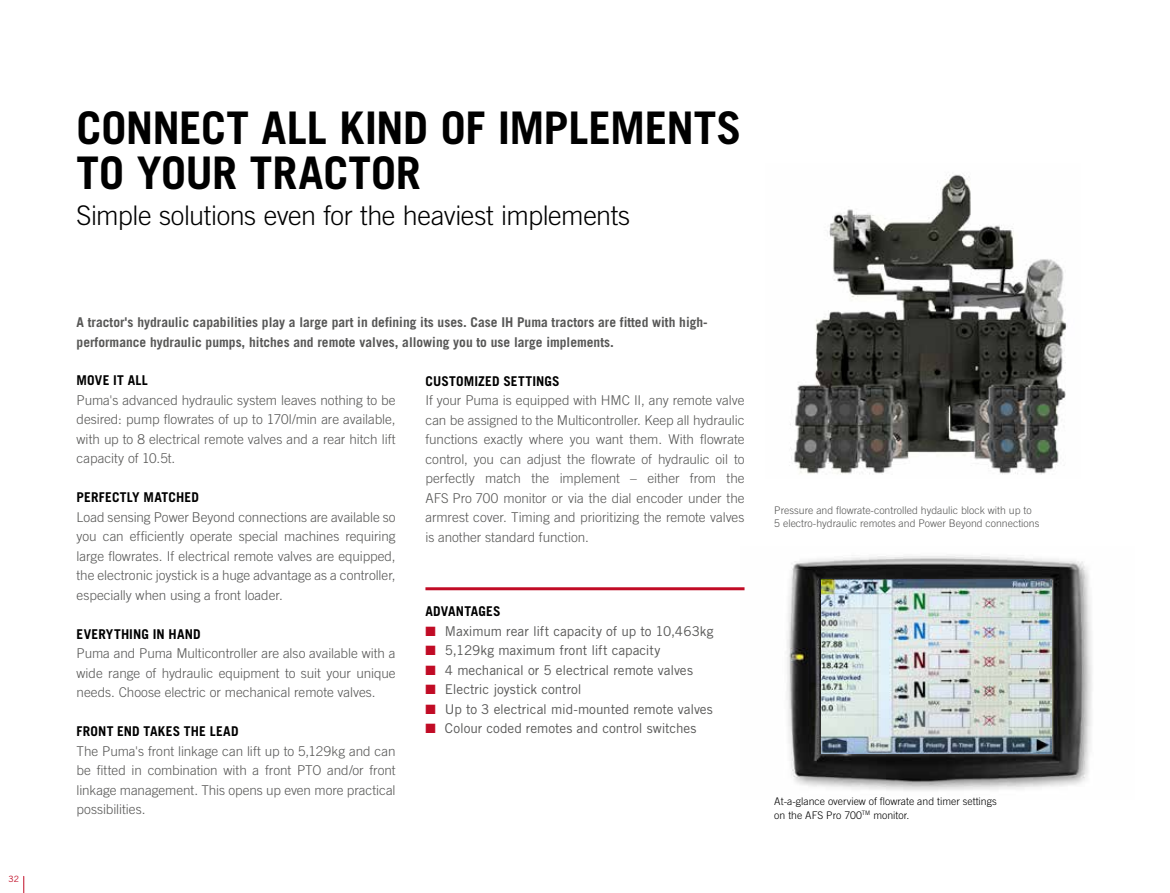
<style>
.page{position:relative;width:1170px;height:893px;background:#fff}
.page>*{position:absolute;margin:0;border:0;box-sizing:border-box;transform-origin:0 0}
.t1{font:700 45px/45px "Trade Gothic LT Pro";letter-spacing:-.01em;color:#000}
.t2{font:300 27px "Trade Gothic LT Pro";letter-spacing:-.015em;color:#000}
.t3{font:300 13.5px/19.5px "Trade Gothic LT Pro";color:#575756;text-align:justify}
.t4{font:13.5px "Trade Gothic LT Pro";letter-spacing:-.005em;color:#575756}
.t5{font:700 13.5px/19.5px "Trade Gothic LT Pro";color:#575756}
.t6{font:700 13.5px "Trade Gothic LT Pro";letter-spacing:.015em;color:#000}
.t7{font:300 10.5px/13.5px "Trade Gothic LT Pro";color:#575756}
.t8{font:300 10.5px/13.5px "Trade Gothic LT Pro";color:#000}
.t9{font:8.7px "Trade Gothic LT Pro";color:#c10b25}
.s1{color:#c10b25}
</style>
<div class="page">
<img style="left:740px;top:555px;width:352px;height:236px">
<img style="left:821px;top:580px;width:230px;height:173px">
<hr style="left:425px;top:587px;width:319px;height:3px;background:#fff">
<img style="left:790px;top:174px;width:277px;height:301px">
<svg style="left:23px;top:876px;width:1px;height:17px"></svg>
<p class="t9" style="left:9px;top:874px;width:12px">32</p>
<h1 class="t1" style="left:77px;top:104px;width:666px">CONNECT ALL KIND OF IMPLEMENTS<br>TO YOUR TRACTOR</h1>
<h2 class="t2" style="left:77px;top:199px;width:555px">Simple solutions even for the heaviest implements</h2>
<p class="t5" style="left:77px;top:312px;width:632px">A tractor's hydraulic capabilities play a large part in defining its uses. Case IH Puma tractors are fitted with high&shy;performance hydraulic pumps, hitches and remote valves, allowing you to use large implements.</p>
<p class="t6" style="left:77px;top:372px;width:73px">MOVE IT ALL</p>
<p class="t3" style="left:77px;top:390px;width:320px">Puma's advanced hydraulic system leaves nothing to be desired: pump flowrates of up to 170l/min are available, with up to 8 electrical remote valves and a rear hitch lift capacity of 10.5t.</p>
<p class="t6" style="left:77px;top:489px;width:124px">PERFECTLY MATCHED</p>
<p class="t3" style="left:77px;top:507px;width:320px">Load sensing Power Beyond connections are available so you can efficiently operate special machines requiring large flowrates. If electrical remote valves are equipped, the electronic joystick is a huge advantage as a controller, especially when using a front loader.</p>
<p class="t6" style="left:77px;top:626px;width:125px">EVERYTHING IN HAND</p>
<p class="t3" style="left:77px;top:644px;width:320px">Puma and Puma Multicontroller are also available with a wide range of hydraulic equipment to suit your unique needs. Choose electric or mechanical remote valves.</p>
<p class="t6" style="left:77px;top:723px;width:163px">FRONT END TAKES THE LEAD</p>
<p class="t3" style="left:77px;top:741px;width:320px">The Puma's front linkage can lift up to 5,129kg and can be fitted in combination with a front PTO and/or front linkage management. This opens up even more practical possibilities.</p>
<p class="t6" style="left:425px;top:372px;width:136px">CUSTOMIZED SETTINGS</p>
<p class="t3" style="left:425px;top:390px;width:320px">If your Puma is equipped with HMC II, any remote valve can be assigned to the Multicontroller. Keep all hydraulic functions exactly where you want them. With flowrate control, you can adjust the flowrate of hydraulic oil to perfectly match the implement – either from the AFS Pro 700 monitor or via the dial encoder under the armrest cover. Timing and prioritizing the remote valves is another standard function.</p>
<p class="t6" style="left:425px;top:603px;width:77px">ADVANTAGES</p>
<p class="t4" style="left:425px;top:623px;width:289px"><span class="s1">■</span> Maximum rear lift capacity of up to 10,463kg</p>
<p class="t4" style="left:425px;top:642px;width:236px"><span class="s1">■</span> 5,129kg maximum front lift capacity</p>
<p class="t4" style="left:425px;top:662px;width:269px"><span class="s1">■</span> 4 mechanical or 5 electrical remote valves</p>
<p class="t4" style="left:425px;top:681px;width:158px"><span class="s1">■</span> Electric joystick control</p>
<p class="t4" style="left:425px;top:701px;width:289px"><span class="s1">■</span> Up to 3 electrical mid-mounted remote valves</p>
<p class="t4" style="left:425px;top:720px;width:272px"><span class="s1">■</span> Colour coded remotes and control switches</p>
<p class="t7" style="left:774px;top:503px;width:266px">Pressure and flowrate-controlled hydaulic block with up to<br>5 electro-hydraulic remotes and Power Beyond connections</p>
<p class="t8" style="left:774px;top:795px;width:224px">At-a-glance overview of flowrate and timer settings on the AFS Pro 700<sup>TM</sup> monitor.</p>
</div>
